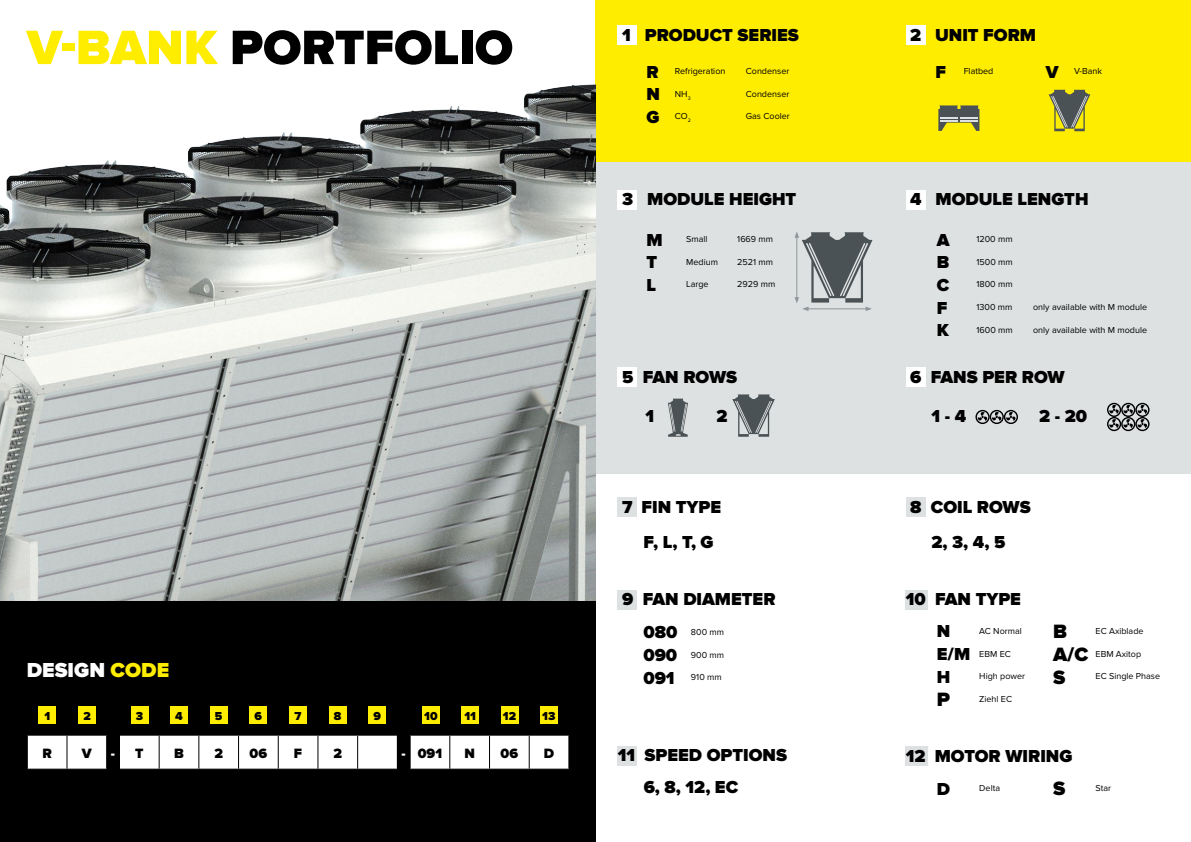
<style>
.page{position:relative;width:1191px;height:842px;background:#fff}
.page>*{position:absolute;margin:0;border:0;box-sizing:border-box;transform-origin:0 0}
.t1{font:900 50px "Proxima Nova";color:#000}
.t2{font:900 21px "Proxima Nova";color:#fff}
.t3{font:900 20px "Proxima Nova";color:#000}
.t4{font:900 18px "Proxima Nova";color:#000}
.t5{font:900 14px "Proxima Nova";color:#000}
.t6{font:900 14px "Proxima Nova";color:#fff}
.t7{font:900 12px "Proxima Nova";color:#000}
.t8{font:9px "Proxima Nova";color:#000}
.s1{color:#ffed00}
.s2{color:#000}
.s3{color:#fff}
.s4{font-weight:900;font-size:18px}
</style>
<div class="page">
<div style="left:595px;top:162px;width:596px;height:311px;background:#dee1e2"></div>
<div style="left:595px;top:0;width:596px;height:162px;background:#ffed00"></div>
<img style="left:0;top:84px;width:595px;height:517px">
<div style="left:0;top:601px;width:595px;height:241px;background:#000"></div>
<div style="left:617px;top:25px;width:20px;height:20px;background:#fff"></div>
<div style="left:617px;top:190px;width:20px;height:20px;background:#fff"></div>
<div style="left:617px;top:367px;width:20px;height:20px;background:#fff"></div>
<div style="left:617px;top:497px;width:20px;height:20px;background:#dee1e2"></div>
<div style="left:617px;top:590px;width:20px;height:19px;background:#dee1e2"></div>
<div style="left:617px;top:746px;width:20px;height:19px;background:#dee1e2"></div>
<div style="left:906px;top:25px;width:20px;height:20px;background:#fff"></div>
<div style="left:906px;top:190px;width:20px;height:20px;background:#fff"></div>
<div style="left:906px;top:367px;width:20px;height:20px;background:#fff"></div>
<div style="left:906px;top:497px;width:20px;height:20px;background:#dee1e2"></div>
<div style="left:905px;top:590px;width:22px;height:19px;background:#dee1e2"></div>
<div style="left:905px;top:746px;width:22px;height:19px;background:#dee1e2"></div>
<svg style="left:27px;top:735px;width:542px;height:35px;background:#e0e0e0"></svg>
<hr style="left:410px;top:769px;width:40px;height:1px;background:#000">
<hr style="left:450px;top:769px;width:39px;height:1px;background:#000">
<hr style="left:489px;top:769px;width:40px;height:1px;background:#000">
<hr style="left:529px;top:769px;width:40px;height:1px;background:#000">
<div style="left:39px;top:706px;width:17px;height:17px;background:#ffed00"></div>
<div style="left:79px;top:706px;width:17px;height:17px;background:#ffed00"></div>
<div style="left:131px;top:706px;width:17px;height:17px;background:#ffed00"></div>
<div style="left:171px;top:706px;width:17px;height:17px;background:#ffed00"></div>
<div style="left:210px;top:706px;width:17px;height:17px;background:#ffed00"></div>
<div style="left:250px;top:706px;width:17px;height:17px;background:#ffed00"></div>
<div style="left:422px;top:706px;width:17px;height:17px;background:#ffed00"></div>
<div style="left:289px;top:706px;width:17px;height:17px;background:#ffed00"></div>
<div style="left:462px;top:706px;width:17px;height:17px;background:#ffed00"></div>
<div style="left:369px;top:706px;width:17px;height:17px;background:#ffed00"></div>
<div style="left:540px;top:706px;width:17px;height:17px;background:#ffed00"></div>
<div style="left:329px;top:706px;width:17px;height:17px;background:#ffed00"></div>
<div style="left:501px;top:706px;width:17px;height:17px;background:#ffed00"></div>
<svg style="left:1048px;top:90px;width:42px;height:41px"></svg>
<svg style="left:938px;top:105px;width:41px;height:26px"></svg>
<svg style="left:794px;top:232px;width:78px;height:79px"></svg>
<svg style="left:732px;top:394px;width:43px;height:43px"></svg>
<svg style="left:668px;top:399px;width:20px;height:38px"></svg>
<svg style="left:975px;top:410px;width:43px;height:14px"></svg>
<svg style="left:1107px;top:403px;width:42px;height:28px"></svg>
<h1 class="t1" style="left:27px;top:19px;width:488px"><span class="s1">V-BANK</span> PORTFOLIO</h1>
<h2 class="t2" style="left:27px;top:658px;width:144px">DESIGN <span class="s1">CODE</span></h2>
<h3 class="t7" style="left:45px;top:709px;width:7px">1</h3>
<h3 class="t7" style="left:83px;top:709px;width:9px">2</h3>
<h3 class="t7" style="left:136px;top:709px;width:9px">3</h3>
<h3 class="t7" style="left:175px;top:709px;width:9px">4</h3>
<h3 class="t7" style="left:215px;top:709px;width:9px">5</h3>
<h3 class="t7" style="left:254px;top:709px;width:9px">6</h3>
<h3 class="t7" style="left:294px;top:709px;width:8px">7</h3>
<h3 class="t7" style="left:334px;top:709px;width:9px">8</h3>
<h3 class="t7" style="left:373px;top:709px;width:9px">9</h3>
<h3 class="t7" style="left:424px;top:709px;width:15px">10</h3>
<h3 class="t7" style="left:464px;top:709px;width:13px">11</h3>
<h3 class="t7" style="left:503px;top:709px;width:15px">12</h3>
<h3 class="t7" style="left:542px;top:709px;width:15px">13</h3>
<h3 class="t5" style="left:42px;top:745px;width:11px">R</h3>
<h3 class="t5" style="left:82px;top:745px;width:11px">V</h3>
<h3 class="t6" style="left:111px;top:745px;width:34px">- <span class="s2">T</span></h3>
<h3 class="t5" style="left:174px;top:745px;width:11px">B</h3>
<h3 class="t5" style="left:214px;top:745px;width:10px">2</h3>
<h3 class="t5" style="left:250px;top:745px;width:19px">06</h3>
<h3 class="t5" style="left:294px;top:745px;width:10px">F</h3>
<h3 class="t5" style="left:333px;top:745px;width:10px">2</h3>
<h3 class="t5" style="left:401px;top:745px;width:42px"><span class="s3">-</span> 091</h3>
<h3 class="t5" style="left:464px;top:745px;width:12px">N</h3>
<h3 class="t5" style="left:500px;top:745px;width:19px">06</h3>
<h3 class="t5" style="left:544px;top:745px;width:12px">D</h3>
<h3 class="t4" style="left:622px;top:25px;width:178px">1 PRODUCT SERIES</h3>
<h3 class="t4" style="left:910px;top:25px;width:127px">2 UNIT FORM</h3>
<p class="t8" style="left:646px;top:66px;width:80px"><span class="s4">R</span> Refrigeration</p>
<p class="t8" style="left:746px;top:66px;width:45px">Condenser</p>
<p class="t8" style="left:646px;top:89px;width:46px"><span class="s4">N</span> NH<sub>3</sub></p>
<p class="t8" style="left:746px;top:89px;width:45px">Condenser</p>
<p class="t8" style="left:646px;top:111px;width:46px"><span class="s4">G</span> CO<sub>2</sub></p>
<p class="t8" style="left:746px;top:111px;width:46px">Gas Cooler</p>
<p class="t8" style="left:935px;top:66px;width:60px"><span class="s4">F</span> Flatbed</p>
<p class="t8" style="left:1045px;top:66px;width:58px"><span class="s4">V</span> V-Bank</p>
<h3 class="t4" style="left:622px;top:189px;width:176px">3 MODULE HEIGHT</h3>
<h3 class="t4" style="left:910px;top:189px;width:180px">4 MODULE LENGTH</h3>
<h3 class="t4" style="left:646px;top:229px;width:18px">M</h3>
<p class="t8" style="left:686px;top:234px;width:23px">Small</p>
<p class="t8" style="left:737px;top:234px;width:37px">1669 mm</p>
<h3 class="t4" style="left:646px;top:252px;width:12px">T</h3>
<p class="t8" style="left:686px;top:257px;width:33px">Medium</p>
<p class="t8" style="left:737px;top:257px;width:37px">2521 mm</p>
<h3 class="t4" style="left:646px;top:275px;width:11px">L</h3>
<p class="t8" style="left:686px;top:279px;width:24px">Large</p>
<p class="t8" style="left:737px;top:279px;width:40px">2929 mm</p>
<h3 class="t4" style="left:936px;top:229px;width:14px">A</h3>
<p class="t8" style="left:976px;top:234px;width:38px">1200 mm</p>
<h3 class="t4" style="left:936px;top:252px;width:14px">B</h3>
<p class="t8" style="left:976px;top:257px;width:38px">1500 mm</p>
<h3 class="t4" style="left:936px;top:275px;width:14px">C</h3>
<p class="t8" style="left:976px;top:279px;width:38px">1800 mm</p>
<h3 class="t4" style="left:936px;top:297px;width:12px">F</h3>
<p class="t8" style="left:976px;top:302px;width:37px">1300 mm</p>
<p class="t8" style="left:1033px;top:302px;width:115px">only available with M module</p>
<h3 class="t4" style="left:936px;top:320px;width:14px">K</h3>
<p class="t8" style="left:976px;top:325px;width:38px">1600 mm</p>
<p class="t8" style="left:1033px;top:325px;width:115px">only available with M module</p>
<h3 class="t4" style="left:622px;top:366px;width:116px">5 FAN ROWS</h3>
<h3 class="t4" style="left:910px;top:366px;width:156px">6 FANS PER ROW</h3>
<h3 class="t4" style="left:645px;top:406px;width:10px">1</h3>
<h3 class="t4" style="left:716px;top:406px;width:13px">2</h3>
<h3 class="t4" style="left:931px;top:406px;width:36px">1 - 4</h3>
<h3 class="t4" style="left:1039px;top:406px;width:49px">2 - 20</h3>
<h3 class="t4" style="left:622px;top:497px;width:101px">7 FIN TYPE</h3>
<h3 class="t4" style="left:910px;top:497px;width:122px">8 COIL ROWS</h3>
<h3 class="t4" style="left:643px;top:532px;width:72px">F, L, T, G</h3>
<h3 class="t4" style="left:931px;top:532px;width:75px">2, 3, 4, 5</h3>
<h3 class="t4" style="left:622px;top:589px;width:155px">9 FAN DIAMETER</h3>
<h3 class="t4" style="left:906px;top:589px;width:117px">10 FAN TYPE</h3>
<p class="t8" style="left:643px;top:627px;width:82px"><span class="s4">080</span> 800 mm</p>
<p class="t8" style="left:643px;top:649px;width:82px"><span class="s4">090</span> 900 mm</p>
<p class="t8" style="left:643px;top:672px;width:80px"><span class="s4">091</span> 910 mm</p>
<h3 class="t4" style="left:936px;top:621px;width:15px">N</h3>
<p class="t8" style="left:979px;top:626px;width:44px">AC Normal</p>
<h3 class="t3" style="left:1053px;top:620px;width:15px">B</h3>
<p class="t8" style="left:1095px;top:626px;width:50px">EC Axiblade</p>
<p class="t8" style="left:936px;top:648px;width:76px"><span class="s4">E/M</span> EBM EC</p>
<h3 class="t3" style="left:1053px;top:643px;width:37px">A/C</h3>
<p class="t8" style="left:1095px;top:648px;width:47px">EBM Axitop</p>
<h3 class="t4" style="left:936px;top:666px;width:15px">H</h3>
<p class="t8" style="left:979px;top:671px;width:47px">High power</p>
<h3 class="t3" style="left:1053px;top:665px;width:14px">S</h3>
<p class="t8" style="left:1095px;top:671px;width:66px">EC Single Phase</p>
<h3 class="t3" style="left:936px;top:688px;width:15px">P</h3>
<p class="t8" style="left:979px;top:694px;width:34px">Ziehl EC</p>
<h3 class="t4" style="left:618px;top:745px;width:171px">11 SPEED OPTIONS</h3>
<h3 class="t4" style="left:906px;top:745px;width:168px">12 MOTOR WIRING</h3>
<h3 class="t4" style="left:643px;top:777px;width:96px">6, 8, 12, EC</h3>
<h3 class="t4" style="left:936px;top:778px;width:15px">D</h3>
<p class="t8" style="left:979px;top:783px;width:22px">Delta</p>
<h3 class="t3" style="left:1053px;top:777px;width:14px">S</h3>
<p class="t8" style="left:1095px;top:783px;width:17px">Star</p>
</div>
